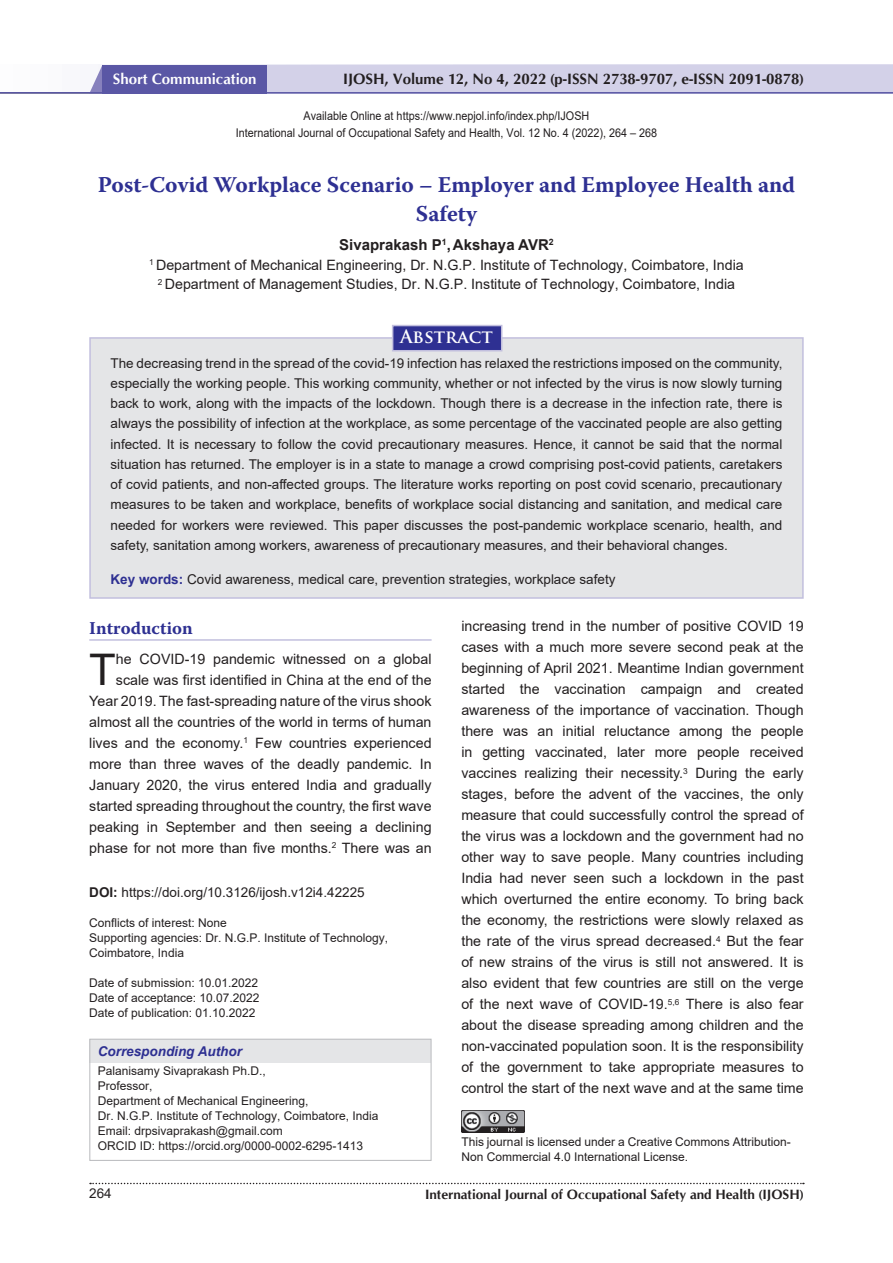
<style>
.page{position:relative;width:893px;height:1263px;background:#fff}
.page>*{position:absolute;margin:0;border:0;box-sizing:border-box;transform-origin:0 0}
.t1{font:43.65px "Arial";color:#231f20}
.t2{font:700 22.5px/28.5px "Warnock Pro";color:#2e3092;text-align:center}
.t3{font:700 18px "Warnock Pro";color:#2e3092}
.t4{font:700 18px "Trajan Pro";color:#fff}
.t5{font:700 15px "CG Omega";color:#231f20}
.t6{font:700 15px "Arial";color:#231f20}
.t7{font:700 15px "CG Omega";color:#fff}
.t8{font:14.25px/21px "Arial";color:#231f20;text-align:center}
.t9{font:13.5px/20.2px "Arial";color:#231f20;text-align:justify}
.t10{font:700 13.5px "CG Omega";color:#231f20}
.t11{font:italic 700 13.5px "Arial";color:#2e3092}
.t12{font:12px/15px "Arial";color:#231f20}
.t13{font:12px/17.2px "Arial";color:#231f20;text-align:center;scale:.9 1}
.s1{font-weight:700;color:#2e3092}
.s2{font-weight:700}
</style>
<div class="page">
<div style="left:0;top:65px;width:893px;height:29px;background:#fbfbfd"></div>
<div style="left:266px;top:65px;width:627px;height:29px;background:#d3d1e8"></div>
<svg style="left:90px;top:65px;width:13px;height:27px"></svg>
<div style="left:103px;top:65px;width:164px;height:29px;background:#5a57a5"></div>
<hr style="left:0;top:92px;width:893px;height:2px;background:#5a57a5">
<svg style="left:90px;top:1183px;width:714px;height:1px"></svg>
<div style="left:89px;top:337px;width:715px;height:262px;background:#e4e5e7;border:2px solid #c2bfde"></div>
<div style="left:392px;top:325px;width:110px;height:26px;background:#2e3092;border:2px solid #c2bfde"></div>
<div style="left:90px;top:1039px;width:341px;height:24px;background:#e4e5e7"></div>
<div style="left:89px;top:1039px;width:343px;height:122px;border:1px solid #bcbdc0"></div>
<img style="left:461px;top:1110px;width:63px;height:22px">
<hr style="left:89px;top:639px;width:343px;height:2px;background:#c2bfde">
<p class="t7" style="left:113px;top:69px;width:145px">Short Communication</p>
<p class="t5" style="left:343px;top:69px;width:462px">IJOSH, Volume 12, No 4, 2022 (p-ISSN 2738-9707, e-ISSN 2091-0878)</p>
<p class="t13" style="left:236px;top:107px;width:470px">Available Online at https://www.nepjol.info/index.php/IJOSH<br>International Journal of Occupational Safety and Health, Vol. 12 No. 4 (2022), 264 – 268</p>
<h2 class="t2" style="left:98px;top:170px;width:699px">Post-Covid Workplace Scenario – Employer and Employee Health and<br>Safety</h2>
<p class="t6" style="left:339px;top:234px;width:216px">Sivaprakash P<sup>1</sup>,Akshaya AVR<sup>2</sup></p>
<p class="t8" style="left:149px;top:255px;width:596px;line-height:19.5px"><sup>1</sup> Department of Mechanical Engineering, Dr. N.G.P. Institute of Technology, Coimbatore, India<br><sup>2</sup> Department of Management Studies, Dr. N.G.P. Institute of Technology, Coimbatore, India</p>
<p class="t4" style="left:400px;top:325px;width:94px">Abstract</p>
<p class="t9" style="left:111px;top:353px;width:673px">The decreasing trend in the spread of the covid-19 infection has relaxed the restrictions imposed on the community, especially the working people. This working community, whether or not infected by the virus is now slowly turning back to work, along with the impacts of the lockdown. Though there is a decrease in the infection rate, there is always the possibility of infection at the workplace, as some percentage of the vaccinated people are also getting infected. It is necessary to follow the covid precautionary measures. Hence, it cannot be said that the normal situation has returned. The employer is in a state to manage a crowd comprising post-covid patients, caretakers of covid patients, and non-affected groups. The literature works reporting on post covid scenario, precautionary measures to be taken and workplace, benefits of workplace social distancing and sanitation, and medical care needed for workers were reviewed. This paper discusses the post-pandemic workplace scenario, health, and safety, sanitation among workers, awareness of precautionary measures, and their behavioral changes.</p>
<p class="t9" style="left:111px;top:569px;width:506px"><span class="s1">Key words:</span> Covid awareness, medical care, prevention strategies, workplace safety</p>
<p class="t8" style="left:461px;top:616px;width:344px;text-align:justify">increasing trend in the number of positive COVID 19 cases with a much more severe second peak at the beginning of April 2021. Meantime Indian government started the vaccination campaign and created awareness of the importance of vaccination. Though there was an initial reluctance among the people in getting vaccinated, later more people received vaccines realizing their necessity.<sup>3</sup> During the early stages, before the advent of the vaccines, the only measure that could successfully control the spread of the virus was a lockdown and the government had no other way to save people. Many countries including India had never seen such a lockdown in the past which overturned the entire economy. To bring back the economy, the restrictions were slowly relaxed as the rate of the virus spread decreased.<sup>4</sup> But the fear of new strains of the virus is still not answered. It is also evident that few countries are still on the verge of the next wave of COVID-19.<sup>5,6</sup> There is also fear about the disease spreading among children and the non-vaccinated population soon. It is the responsibility of the government to take appropriate measures to control the start of the next wave and at the same time</p>
<p class="t3" style="left:89px;top:617px;width:105px">Introduction</p>
<h1 class="t1" style="left:89px;top:639px;width:28px">T</h1>
<p class="t8" style="left:89px;top:648px;width:344px;text-align:right">he COVID-19 pandemic witnessed on a global scale was first identified in China at the end of the Year 2019. The fast-spreading nature of the virus shook almost all the countries of the world in terms of human lives and the economy.<sup>1</sup> Few countries experienced more than three waves of the deadly pandemic. In January 2020, the virus entered India and gradually started spreading throughout the country, the first wave peaking in September and then seeing a declining phase for not more than five months.<sup>2</sup> There was an</p>
<p class="t9" style="left:89px;top:882px;width:277px"><span class="s2">DOI:</span> https://doi.org/10.3126/ijosh.v12i4.42225</p>
<p class="t12" style="left:89px;top:915px;width:300px">Conflicts of interest: None<br>Supporting agencies: Dr. N.G.P. Institute of Technology,<br>Coimbatore, India</p>
<p class="t12" style="left:89px;top:975px;width:172px;text-align:justify">Date of submission: 10.01.2022<br>Date of acceptance: 10.07.2022<br>Date of publication: 01.10.2022</p>
<p class="t11" style="left:98px;top:1042px;width:146px">Corresponding Author</p>
<p class="t12" style="left:98px;top:1063px;width:282px">Palanisamy Sivaprakash Ph.D.,<br>Professor,<br>Department of Mechanical Engineering,<br>Dr. N.G.P. Institute of Technology, Coimbatore, India Email: drpsivaprakash@gmail.com<br>ORCID ID: https://orcid.org/0000-0002-6295-1413</p>
<p class="t12" style="left:461px;top:1134px;width:331px">This journal is licensed under a Creative Commons Attribution-<br>Non Commercial 4.0 International License.</p>
<p class="t9" style="left:89px;top:1183px;width:24px">264</p>
<p class="t10" style="left:425px;top:1185px;width:380px">International Journal of Occupational Safety and Health (IJOSH)</p>
</div>
